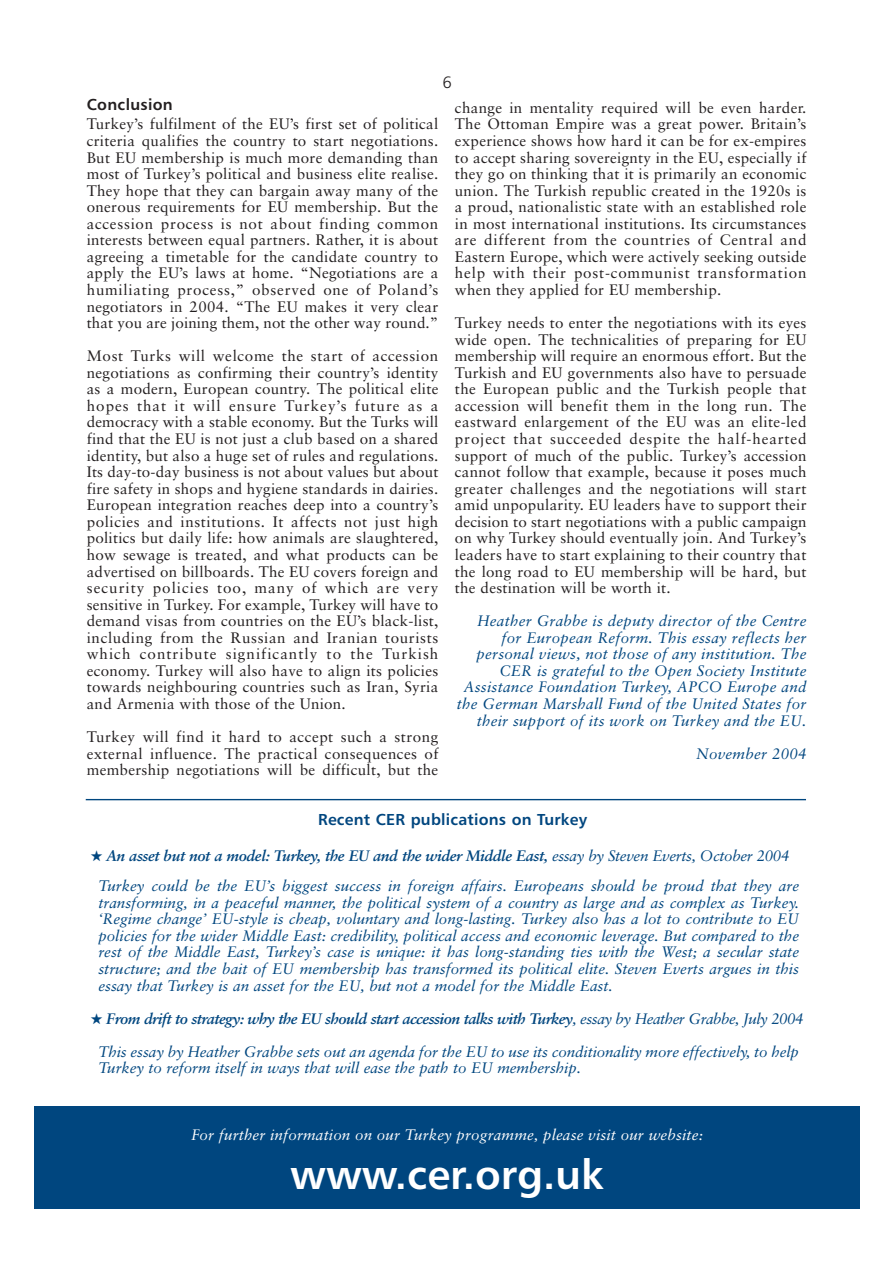
<style>
.page{position:relative;width:893px;height:1263px;background:#fff}
.page>*{position:absolute;margin:0;border:0;box-sizing:border-box;transform-origin:0 0}
.t1{font:41.4px "Humanist 777 BT Bold B";color:#fff}
.t2{font:16.5px "Humanist 777 BT Light B";color:#231f20}
.t3{font:15.9px "Humanist 777 BT Bold B";letter-spacing:.01em;color:#00467f}
.t4{font:15.9px "Humanist 777 BT Bold B";letter-spacing:.02em;color:#231f20}
.t5{font:15.15px/16.5px "Sabon";letter-spacing:.015em;color:#231f20;text-align:justify}
.t6{font:italic 15.15px/16.5px "Sabon";letter-spacing:.015em;color:#00467f;text-align:right}
.t7{font:italic 15.15px/33.2px "Sabon";letter-spacing:-.005em;color:#00467f;text-align:center}
.t8{font:italic 15.15px "Sabon";letter-spacing:.01em;color:#fff}
.s1{font-weight:700}
</style>
<div class="page">
<div style="left:34px;top:1106px;width:825px;height:102px;background:#00467f"></div>
<hr style="left:86px;top:799px;width:720px;height:1px;background:#00467f">
<p class="t2" style="left:442px;top:75px;width:11px">6</p>
<p class="t4" style="left:87px;top:97px;width:87px">Conclusion</p>
<p class="t5" style="left:87px;top:117px;width:353px">Turkey’s fulfilment of the EU’s first set of political criteria qualifies the country to start negotiations.<br>But EU membership is much more demanding than most of Turkey’s political and business elite realise.<br>They hope that they can bargain away many of the onerous requirements for EU membership. But the accession process is not about finding common interests between equal partners. Rather, it is about agreeing a timetable for the candidate country to apply the EU’s laws at home. “Negotiations are a humiliating process,” observed one of Poland’s negotiators in 2004. “The EU makes it very clear that you are joining them, not the other way round.”</p>
<p class="t5" style="left:87px;top:349px;width:353px">Most Turks will welcome the start of accession negotiations as confirming their country’s identity as a modern, European country. The political elite hopes that it will ensure Turkey’s future as a democracy with a stable economy. But the Turks will find that the EU is not just a club based on a shared identity, but also a huge set of rules and regulations.<br>Its day-to-day business is not about values but about fire safety in shops and hygiene standards in dairies.<br>European integration reaches deep into a country’s policies and institutions. It affects not just high politics but daily life: how animals are slaughtered, how sewage is treated, and what products can be advertised on billboards. The EU covers foreign and security policies too, many of which are very sensitive in Turkey. For example, Turkey will have to demand visas from countries on the EU’s black-list, including from the Russian and Iranian tourists which contribute significantly to the Turkish economy. Turkey will also have to align its policies towards neighbouring countries such as Iran, Syria and Armenia with those of the Union.</p>
<p class="t5" style="left:87px;top:730px;width:353px">Turkey will find it hard to accept such a strong external influence. The practical consequences of membership negotiations will be difficult, but the</p>
<p class="t5" style="left:455px;top:101px;width:353px">change in mentality required will be even harder.<br>The Ottoman Empire was a great power. Britain’s experience shows how hard it can be for ex-empires to accept sharing sovereignty in the EU, especially if they go on thinking that it is primarily an economic union. The Turkish republic created in the 1920s is a proud, nationalistic state with an established role in most international institutions. Its circumstances are different from the countries of Central and Eastern Europe, which were actively seeking outside help with their post-communist transformation when they applied for EU membership.</p>
<p class="t5" style="left:455px;top:316px;width:353px">Turkey needs to enter the negotiations with its eyes wide open. The technicalities of preparing for EU membership will require an enormous effort. But the Turkish and EU governments also have to persuade the European public and the Turkish people that accession will benefit them in the long run. The eastward enlargement of the EU was an elite-led project that succeeded despite the half-hearted support of much of the public. Turkey’s accession cannot follow that example, because it poses much greater challenges and the negotiations will start amid unpopularity. EU leaders have to support their decision to start negotiations with a public campaign on why Turkey should eventually join. And Turkey’s leaders have to start explaining to their country that the long road to EU membership will be hard, but the destination will be worth it.</p>
<p class="t6" style="left:457px;top:614px;width:351px">Heather Grabbe is deputy director of the Centre for European Reform. This essay reflects her personal views, not those of any institution. The CER is grateful to the Open Society Institute Assistance Foundation Turkey, APCO Europe and the German Marshall Fund of the United States for their support of its work on Turkey and the EU.</p>
<p class="t6" style="left:696px;top:746px;width:112px">November 2004</p>
<p class="t3" style="left:318px;top:813px;width:270px">Recent CER publications on Turkey</p>
<p class="t6" style="left:98px;top:842px;width:702px;line-height:30.5px;text-align:left;text-indent:-8px">★ <span class="s1">An asset but not a model: Turkey, the EU and the wider Middle East,</span> essay by Steven Everts, October 2004<br>Turkey could be the EU’s biggest success in foreign affairs. Europeans should be proud that they are</p>
<p class="t6" style="left:98px;top:895px;width:702px;text-align:justify">transforming, in a peaceful manner, the political system of a country as large and as complex as Turkey. ‘Regime change’ EU-style is cheap, voluntary and long-lasting. Turkey also has a lot to contribute to EU policies for the wider Middle East: credibility, political access and economic leverage. But compared to the rest of the Middle East, Turkey’s case is unique: it has long-standing ties with the West; a secular state structure; and the bait of EU membership has transformed its political elite. Steven Everts argues in this essay that Turkey is an asset for the EU, but not a model for the Middle East.</p>
<p class="t7" style="left:91px;top:1003px;width:714px">★ <span class="s1">From drift to strategy: why the EU should start accession talks with Turkey</span>, essay by Heather Grabbe, July 2004<br>This essay by Heather Grabbe sets out an agenda for the EU to use its conditionality more effectively, to help</p>
<p class="t7" style="left:98px;top:1053px;width:484px">Turkey to reform itself in ways that will ease the path to EU membership.</p>
<p class="t8" style="left:191px;top:1128px;width:513px">For further information on our Turkey programme, please visit our website:</p>
<h1 class="t1" style="left:290px;top:1157px;width:315px">www.cer.org.uk</h1>
</div>
